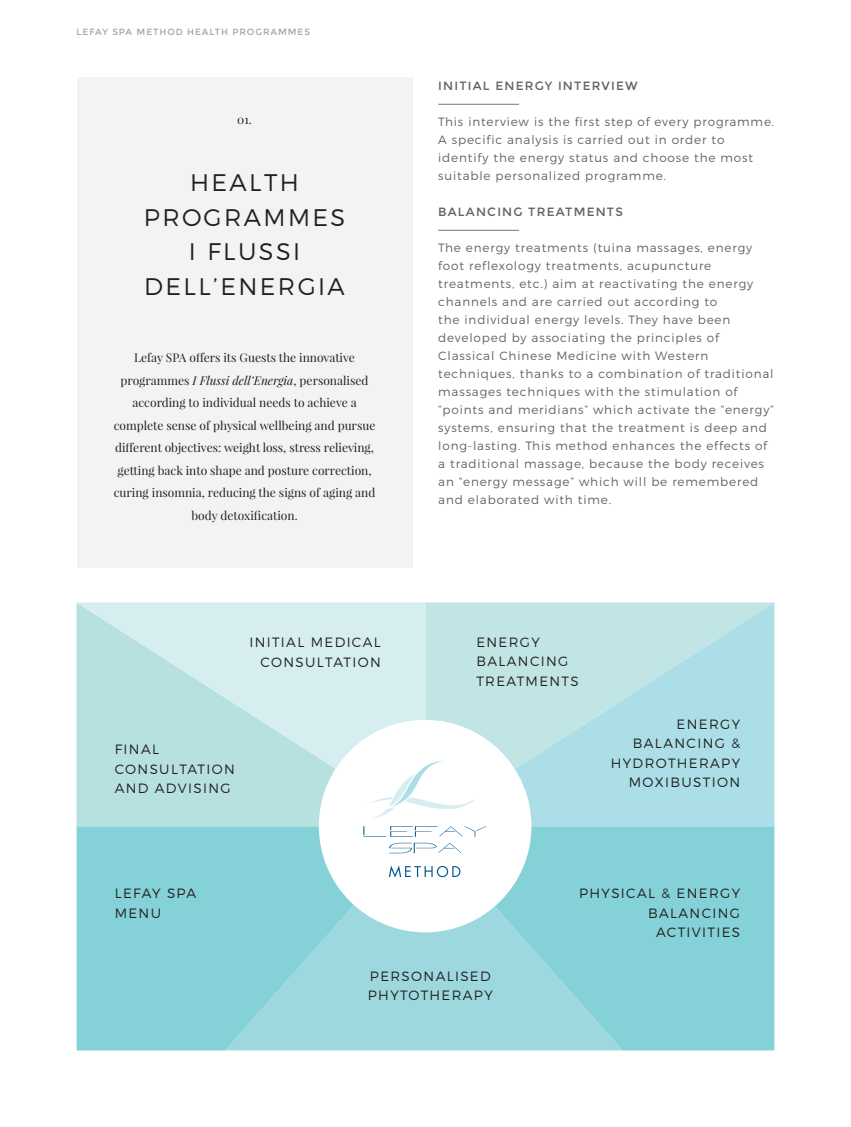
<style>
.page{position:relative;width:851px;height:1127px;background:#fff}
.page>*{position:absolute;margin:0;border:0;box-sizing:border-box;transform-origin:0 0}
.t1{font:300 24px/34.5px "Montserrat";letter-spacing:.1em;color:#231f20;text-align:center}
.t2{font:300 13.5px/19.5px "Montserrat";letter-spacing:.1em;color:#231f20}
.t3{font:300 12px/18px "Montserrat";letter-spacing:.07em;color:#636366}
.t4{font:12px/22.5px "Playfair Display";color:#231f20;text-align:center}
.t5{font:12px "Montserrat";letter-spacing:.1em;color:#636366}
.t6{font:9px "Montserrat";letter-spacing:.1em;color:#a5a6aa}
.s1{font-style:italic}
</style>
<div class="page">
<div style="left:77px;top:77px;width:335px;height:491px;background:#f2f3f4"></div>
<hr style="left:438px;top:104px;width:81px;height:1px;background:#757679">
<hr style="left:438px;top:230px;width:81px;height:1px;background:#757679">
<svg style="left:77px;top:602px;width:348px;height:224px;background:#c6e7e7"></svg>
<svg style="left:425px;top:602px;width:349px;height:224px;background:#b5e1e6"></svg>
<svg style="left:77px;top:826px;width:346px;height:224px;background:#8ad2d8"></svg>
<svg style="left:424px;top:826px;width:350px;height:224px;background:#8ad2d8"></svg>
<div style="left:319px;top:720px;width:212px;height:212px;background:#fff;border-radius:50%"></div>
<svg style="left:370px;top:761px;width:105px;height:58px"></svg>
<svg style="left:363px;top:826px;width:124px;height:11px"></svg>
<svg style="left:389px;top:843px;width:72px;height:10px"></svg>
<svg style="left:389px;top:865px;width:71px;height:12px"></svg>
<p class="t6" style="left:77px;top:26px;width:235px">LEFAY SPA METHOD HEALTH PROGRAMMES</p>
<p class="t4" style="left:237px;top:108px;width:16px">01.</p>
<h1 class="t1" style="left:144px;top:165px;width:203px">HEALTH<br>PROGRAMMES<br>I FLUSSI<br>DELL’ENERGIA</h1>
<p class="t4" style="left:114px;top:346px;width:263px">Lefay SPA offers its Guests the innovative programmes <span class="s1">I Flussi dell’Energia</span>, personalised according to individual needs to achieve a complete sense of physical wellbeing and pursue different objectives: weight loss, stress relieving, getting back into shape and posture correction, curing insomnia, reducing the signs of aging and body detoxification.</p>
<p class="t2" style="left:249px;top:632px;width:133px;text-align:right">INITIAL MEDICAL<br>CONSULTATION</p>
<p class="t2" style="left:115px;top:739px;width:122px">FINAL<br>CONSULTATION<br>AND ADVISING</p>
<p class="t2" style="left:115px;top:883px;width:83px">LEFAY SPA<br>MENU</p>
<p class="t5" style="left:438px;top:79px;width:201px">INITIAL ENERGY INTERVIEW</p>
<p class="t3" style="left:438px;top:113px;width:337px">This interview is the first step of every programme.<br>A specific analysis is carried out in order to identify the energy status and choose the most suitable personalized programme.</p>
<p class="t5" style="left:438px;top:205px;width:186px">BALANCING TREATMENTS</p>
<p class="t3" style="left:438px;top:239px;width:337px">The energy treatments (tuina massages, energy foot reflexology treatments, acupuncture treatments, etc.) aim at reactivating the energy channels and are carried out according to<br>the individual energy levels. They have been developed by associating the principles of Classical Chinese Medicine with Western techniques, thanks to a combination of traditional massages techniques with the stimulation of “points and meridians” which activate the “energy” systems, ensuring that the treatment is deep and long-lasting. This method enhances the effects of a traditional massage, because the body receives an “energy message” which will be remembered and elaborated with time.</p>
<p class="t2" style="left:476px;top:632px;width:104px">ENERGY<br>BALANCING<br>TREATMENTS</p>
<p class="t2" style="left:610px;top:714px;width:131px;text-align:right">ENERGY<br>BALANCING &amp;<br>HYDROTHERAPY<br>MOXIBUSTION</p>
<p class="t2" style="left:579px;top:883px;width:162px;text-align:right">PHYSICAL &amp; ENERGY<br>BALANCING<br>ACTIVITIES</p>
<p class="t2" style="left:368px;top:966px;width:126px">PERSONALISED<br>PHYTOTHERAPY</p>
</div>
